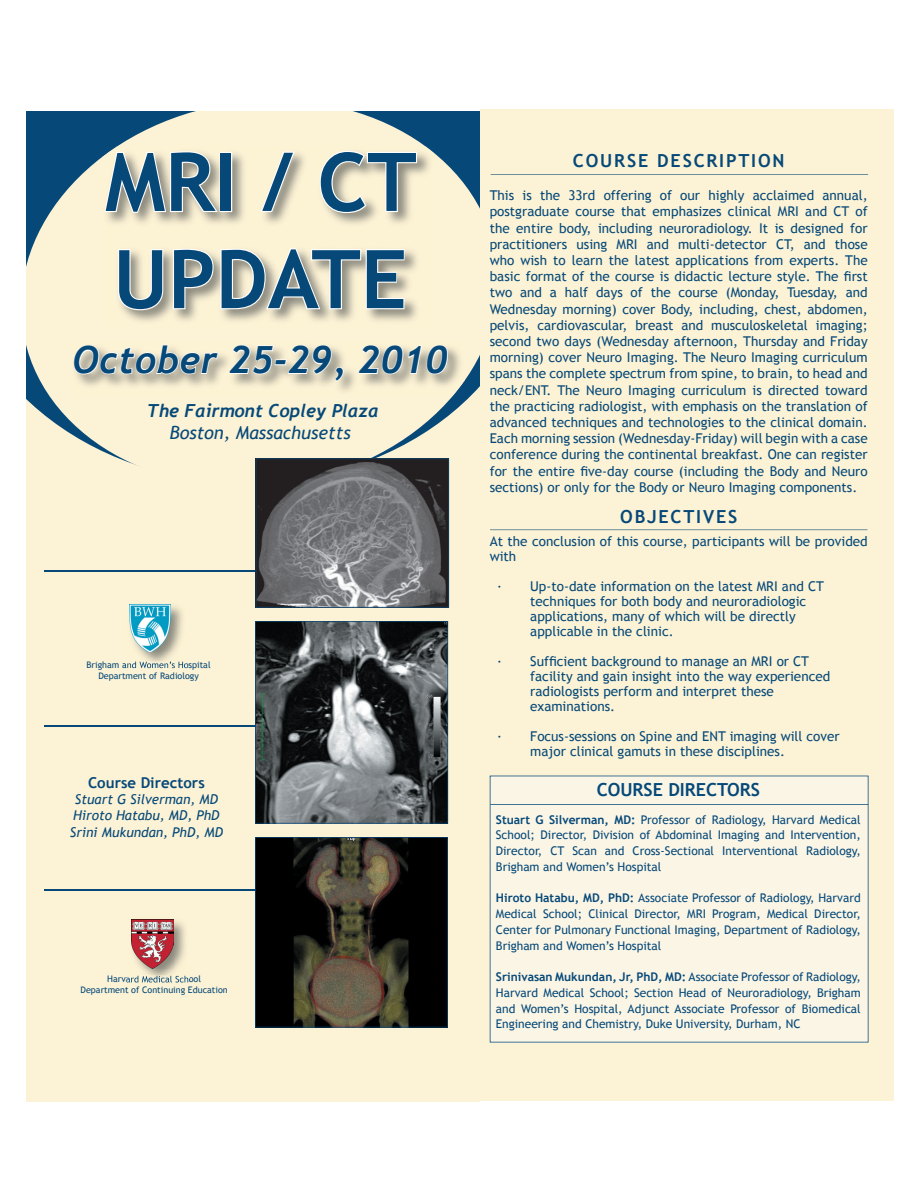
<style>
.page{position:relative;width:918px;height:1188px;background:#fff}
.page>*{position:absolute;margin:0;border:0;box-sizing:border-box;transform-origin:0 0}
.t1{font:700 81px/97.2px "Trebuchet MS";color:#064979}
.t2{font:italic 700 37.5px "Trebuchet";letter-spacing:.01em;color:#064979}
.t3{font:700 18px "Trebuchet MS";letter-spacing:.1em;color:#064979}
.t4{font:italic 700 18px "Trebuchet";color:#064979}
.t5{font:italic 18px "Trebuchet MS";color:#064979}
.t6{font:700 18px "Trebuchet MS";color:#064979}
.t7{font:700 15px "Trebuchet MS";color:#064979}
.t8{font:13.5px/16.2px "Trebuchet MS";color:#064979}
.t9{font:italic 13.5px/16.2px "Trebuchet MS";color:#064979;text-align:center}
.t10{font:12px/15.8px "Trebuchet MS";color:#064979;text-align:justify}
.t11{font:9px/10.8px "Trebuchet MS";color:#064979;text-align:center}
.s1{font-weight:700}
</style>
<div class="page">
<div style="left:1px;top:87px;width:479px;height:1015px;background:#fcf2d5"></div>
<img style="left:131px;top:919px;width:55px;height:57px">
<img style="left:128px;top:976px;width:62px;height:7px">
<img style="left:131px;top:920px;width:43px;height:48px">
<img style="left:135px;top:604px;width:48px;height:58px">
<img style="left:126px;top:662px;width:60px;height:6px">
<img style="left:129px;top:604px;width:41px;height:48px">
<hr style="left:44px;top:570px;width:213px;height:1px;background:#064979">
<hr style="left:44px;top:726px;width:213px;height:1px;background:#064979">
<hr style="left:44px;top:889px;width:213px;height:1px;background:#064979">
<svg style="left:26px;top:111px;width:455px;height:392px"></svg>
<img style="left:102px;top:147px;width:332px;height:179px">
<svg style="left:103px;top:150px;width:116px;height:64px"></svg>
<div style="left:220px;top:152px;width:12px;height:60px;border:2px solid #fff"></div>
<svg style="left:259px;top:150px;width:37px;height:63px"></svg>
<svg style="left:319px;top:150px;width:99px;height:64px"></svg>
<svg style="left:117px;top:248px;width:47px;height:63px"></svg>
<svg style="left:172px;top:247px;width:234px;height:64px"></svg>
<img style="left:71px;top:342px;width:394px;height:55px">
<svg style="left:73px;top:344px;width:147px;height:31px"></svg>
<svg style="left:228px;top:344px;width:116px;height:39px"></svg>
<svg style="left:357px;top:344px;width:92px;height:31px"></svg>
<svg style="left:255px;top:837px;width:193px;height:190px;background:#26231c"></svg>
<svg style="left:255px;top:621px;width:193px;height:203px;background:#555a5c"></svg>
<svg style="left:256px;top:458px;width:193px;height:150px;background:#65666a"></svg>
<div style="left:0;top:0;width:918px;height:111px;background:#fff"></div>
<div style="left:0;top:94px;width:26px;height:1049px;background:#fff"></div>
<div style="left:481px;top:110px;width:413px;height:991px;background:#fcf2d5"></div>
<div style="left:490px;top:776px;width:378px;height:266px;background:#fbf5e5"></div>
<hr style="left:490px;top:529px;width:378px;height:1px;background:#3d6e8c">
<hr style="left:490px;top:804px;width:378px;height:1px;background:#064979">
<hr style="left:491px;top:174px;width:377px;height:1px;background:#3d6e8c">
<h1 class="t1" style="left:105px;top:134px;width:313px">MRI / CT<br>UPDATE</h1>
<h2 class="t2" style="left:73px;top:338px;width:376px">October 25-29, 2010</h2>
<h3 class="t4" style="left:147px;top:400px;width:234px">The Fairmont Copley Plaza</h3>
<h3 class="t5" style="left:170px;top:422px;width:183px">Boston, Massachusetts</h3>
<p class="t11" style="left:87px;top:660px;width:126px">Brigham and Women’s Hospital<br>Department of Radiology</p>
<p class="t7" style="left:88px;top:773px;width:118px">Course Directors</p>
<p class="t9" style="left:70px;top:792px;width:155px">Stuart G Silverman, MD<br>Hiroto Hatabu, MD, PhD<br>Srini Mukundan, PhD, MD</p>
<p class="t11" style="left:81px;top:985px;width:149px">Department of Continuing Education</p>
<h3 class="t3" style="left:573px;top:149px;width:213px">COURSE DESCRIPTION</h3>
<p class="t8" style="left:490px;top:187px;width:380px;text-align:justify">This is the 33rd offering of our highly acclaimed annual, postgraduate course that emphasizes clinical MRI and CT of the entire body, including neuroradiology. It is designed for practitioners using MRI and multi-detector CT, and those who wish to learn the latest applications from experts. The basic format of the course is didactic lecture style. The first two and a half days of the course (Monday, Tuesday, and Wednesday morning) cover Body, including, chest, abdomen, pelvis, cardiovascular, breast and musculoskeletal imaging; second two days (Wednesday afternoon, Thursday and Friday morning) cover Neuro Imaging. The Neuro Imaging curriculum spans the complete spectrum from spine, to brain, to head and neck/ENT. The Neuro Imaging curriculum is directed toward the practicing radiologist, with emphasis on the translation of advanced techniques and technologies to the clinical domain.<br>Each morning session (Wednesday-Friday) will begin with a case conference during the continental breakfast. One can register for the entire five-day course (including the Body and Neuro sections) or only for the Body or Neuro Imaging components.</p>
<h3 class="t3" style="left:620px;top:505px;width:119px">OBJECTIVES</h3>
<p class="t8" style="left:490px;top:534px;width:379px;line-height:15px">At the conclusion of this course, participants will be provided with</p>
<p class="t8" style="left:530px;top:579px;width:295px;line-height:15px;text-indent:-33px">· Up-to-date information on the latest MRI and CT techniques for both body and neuroradiologic applications, many of which will be directly applicable in the clinic.</p>
<p class="t8" style="left:530px;top:654px;width:302px;line-height:15px;text-indent:-33px">· Sufficient background to manage an MRI or CT facility and gain insight into the way experienced radiologists perform and interpret these examinations.</p>
<p class="t8" style="left:530px;top:729px;width:311px;line-height:15px;text-indent:-33px">· Focus-sessions on Spine and ENT imaging will cover major clinical gamuts in these disciplines.</p>
<h3 class="t6" style="left:597px;top:778px;width:165px">COURSE DIRECTORS</h3>
<p class="t10" style="left:496px;top:812px;width:366px"><span class="s1">Stuart G Silverman, MD:</span> Professor of Radiology, Harvard Medical School; Director, Division of Abdominal Imaging and Intervention, Director, CT Scan and Cross-Sectional Interventional Radiology, Brigham and Women’s Hospital</p>
<p class="t10" style="left:496px;top:890px;width:366px"><span class="s1">Hiroto Hatabu, MD, PhD:</span> Associate Professor of Radiology, Harvard Medical School; Clinical Director, MRI Program, Medical Director, Center for Pulmonary Functional Imaging, Department of Radiology, Brigham and Women’s Hospital</p>
<p class="t10" style="left:496px;top:969px;width:366px"><span class="s1">Srinivasan Mukundan, Jr, PhD, MD:</span> Associate Professor of Radiology, Harvard Medical School; Section Head of Neuroradiology, Brigham and Women’s Hospital, Adjunct Associate Professor of Biomedical Engineering and Chemistry, Duke University, Durham, NC</p>
</div>
